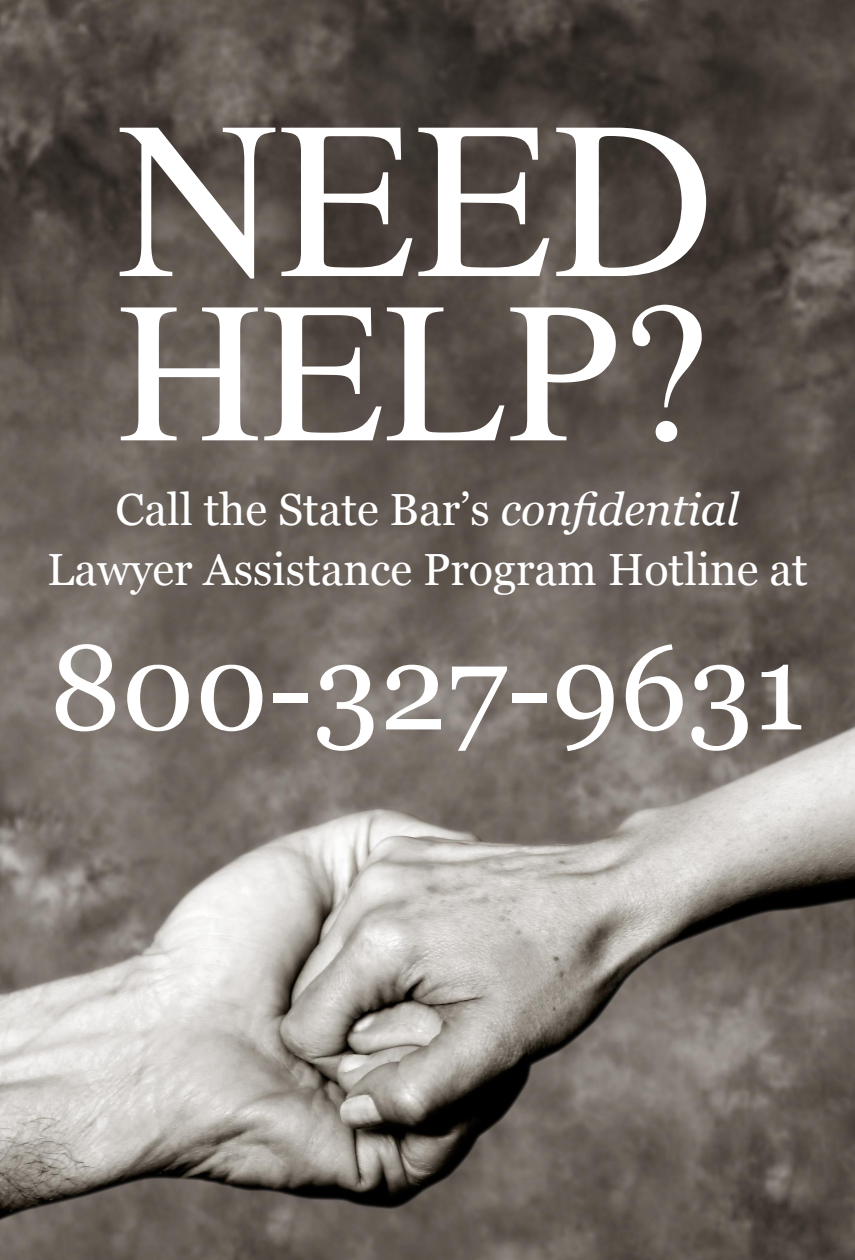
<style>
.page{position:relative;width:855px;height:1260px;background:#fff}
.page>*{position:absolute;margin:0;border:0;box-sizing:border-box;transform-origin:0 0}
.t1{font:224px "Times";color:#fff}
.t2{font:200.75px "Times";color:#fff}
.large_heading{font:120px "Georgia";color:#fff}
.large_heading-2{font:45px/60px "Georgia";color:#fff;text-align:center}
.s1{font-style:italic}
</style>
<div class="page">
<img style="left:0;top:0;width:855px;height:1260px">
<p class="t1" style="left:117px;top:75px;width:599px">NEED</p>
<p class="t2" style="left:117px;top:260px;width:592px">HELP?</p>
<p class="large_heading-2" style="left:47px;top:481px;width:762px">Call the State Bar’s <span class="s1">confidential<br></span>Lawyer Assistance Program Hotline at</p>
<p class="large_heading" style="left:50px;top:615px;width:757px">800-327-9631</p>
</div>
